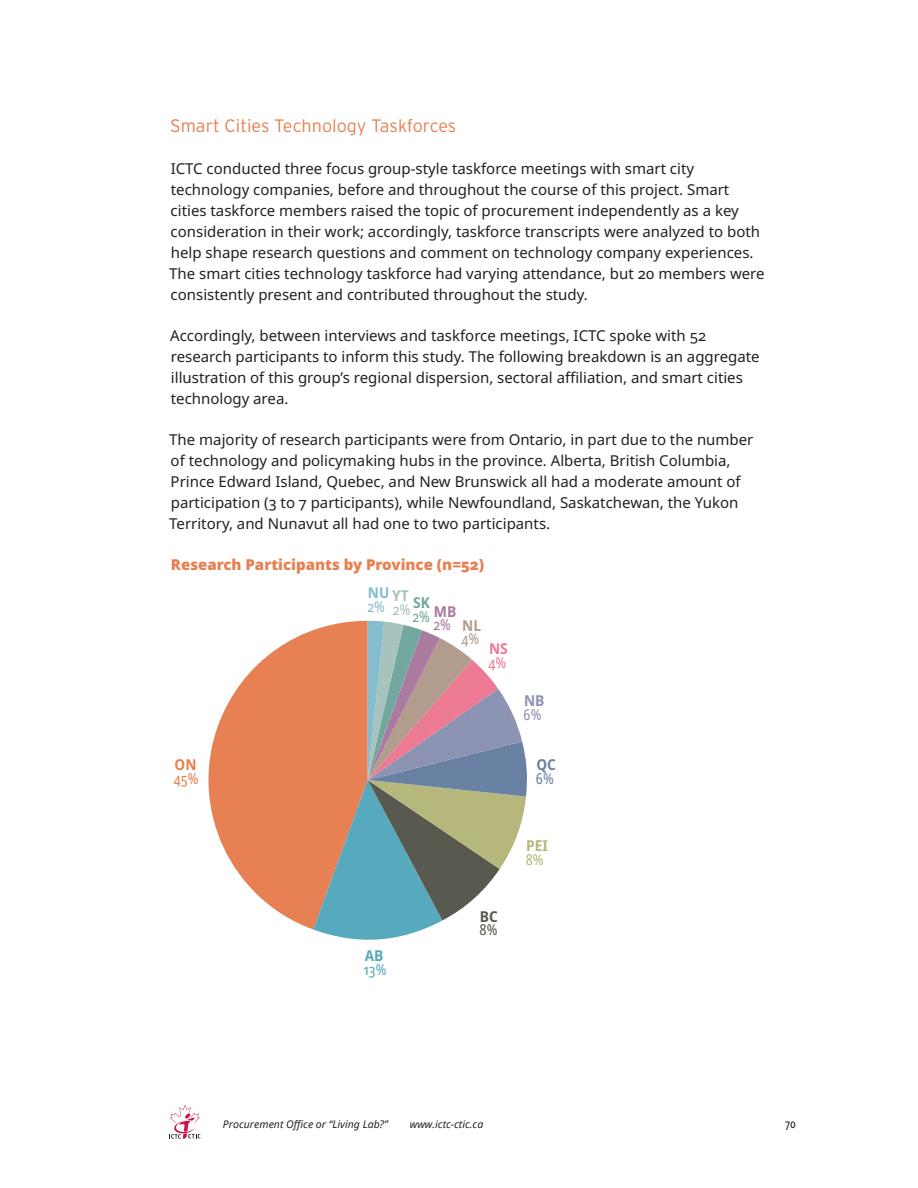
<style>
.page{position:relative;width:918px;height:1188px;background:#fff}
.page>*{position:absolute;margin:0;border:0;box-sizing:border-box;transform-origin:0 0}
.t1{font:300 18px "Interstate";color:#e78052}
.t2{font:15px/21px "Noto Sans";color:#231f20}
.t3{font:900 15px "Noto Sans";color:#e78052}
.t4{font:700 semi-condensed 15px/13.5px "Noto Sans";color:#a6c4bd}
.t5{font:condensed 15px/14.1px "Noto Sans";color:#ab7aa1;text-align:right}
.t6{font:condensed 15px "Noto Sans";color:#73a89f}
.t7{font:condensed 15px "Noto Sans";color:#57a9bd}
.t8{font:condensed 15px "Noto Sans";color:#e78052}
.t9{font:700 semi-condensed 15px "Noto Sans";color:#b6b77b}
.t10{font:700 semi-condensed 15px "Noto Sans";color:#86bdce}
.t11{font:condensed 15px "Noto Sans";color:#86bdce}
.t12{font:700 semi-condensed 15px "Noto Sans";color:#ec7a93}
.t13{font:condensed 15px "Noto Sans";color:#ec7a93}
.t14{font:700 semi-condensed 15px "Noto Sans";color:#6982a4}
.t15{font:condensed 15px "Noto Sans";color:#6982a4}
.t16{font:700 semi-condensed 15px "Noto Sans";color:#8c93b3}
.t17{font:condensed 15px "Noto Sans";color:#8c93b3}
.t18{font:700 semi-condensed 15px "Noto Sans";color:#585a4f}
.t19{font:condensed 15px "Noto Sans";color:#585a4f}
.t20{font:700 semi-condensed 15px "Noto Sans";color:#57a9bd}
.t21{font:700 semi-condensed 15px "Noto Sans";color:#e78052}
.t22{font:condensed 15px "Noto Sans";color:#b6b77b}
.t23{font:condensed 12px "Noto Sans";color:#231f20}
.t24{font:italic 10.5px "Noto Sans";color:#231f20}
.s1{font-weight:400;font-stretch:condensed}
.s2{font-weight:700;font-stretch:semi-condensed;color:#b19c8d}
.s3{color:#b19c8d}
</style>
<div class="page">
<svg style="left:169px;top:1105px;width:32px;height:34px"></svg>
<svg style="left:208px;top:630px;width:105px;height:300px;fill:#e78052"></svg>
<svg style="left:313px;top:621px;width:214px;height:319px"></svg>
<p class="t1" style="left:170px;top:116px;width:288px">Smart Cities Technology Taskforces</p>
<p class="t2" style="left:169px;top:158px;width:597px">ICTC conducted three focus group-style taskforce meetings with smart city technology companies, before and throughout the course of this project. Smart cities taskforce members raised the topic of procurement independently as a key consideration in their work; accordingly, taskforce transcripts were analyzed to both help shape research questions and comment on technology company experiences.<br>The smart cities technology taskforce had varying attendance, but 20 members were consistently present and contributed throughout the study.</p>
<p class="t2" style="left:170px;top:325px;width:591px">Accordingly, between interviews and taskforce meetings, ICTC spoke with 52 research participants to inform this study. The following breakdown is an aggregate illustration of this group’s regional dispersion, sectoral affiliation, and smart cities technology area.</p>
<p class="t2" style="left:169px;top:430px;width:586px">The majority of research participants were from Ontario, in part due to the number of technology and policymaking hubs in the province. Alberta, British Columbia, Prince Edward Island, Quebec, and New Brunswick all had a moderate amount of participation (3 to 7 participants), while Newfoundland, Saskatchewan, the Yukon Territory, and Nunavut all had one to two participants.</p>
<p class="t3" style="left:171px;top:554px;width:315px">Research Participants by Province (n=52)</p>
<p class="t10" style="left:368px;top:582px;width:23px">NU</p>
<p class="t11" style="left:367px;top:596px;width:19px">2%</p>
<p class="t4" style="left:392px;top:589px;width:39px">YT<br><span class="s1">2%</span> <sup>SK</sup></p>
<p class="t6" style="left:412px;top:606px;width:45px">2% <sup>MB</sup></p>
<p class="t5" style="left:433px;top:618px;width:49px">2% <span class="s2">NL<br></span><span class="s3">4%</span></p>
<p class="t12" style="left:489px;top:638px;width:20px">NS</p>
<p class="t13" style="left:488px;top:652px;width:19px">4%</p>
<p class="t21" style="left:175px;top:754px;width:23px">ON</p>
<p class="t8" style="left:174px;top:768px;width:26px">45%</p>
<p class="t20" style="left:365px;top:945px;width:20px">AB</p>
<p class="t7" style="left:364px;top:959px;width:24px">13%</p>
<p class="t18" style="left:480px;top:906px;width:19px">BC</p>
<p class="t19" style="left:480px;top:919px;width:19px">8%</p>
<p class="t16" style="left:524px;top:690px;width:22px">NB</p>
<p class="t17" style="left:524px;top:704px;width:19px">6%</p>
<p class="t14" style="left:536px;top:754px;width:21px">QC</p>
<p class="t15" style="left:536px;top:768px;width:19px">6%</p>
<p class="t9" style="left:526px;top:835px;width:23px">PEI</p>
<p class="t22" style="left:526px;top:849px;width:19px">8%</p>
<p class="t24" style="left:223px;top:1117px;width:167px">Procurement Office or “Living Lab?”</p>
<p class="t24" style="left:410px;top:1117px;width:75px">www.ictc-ctic.ca</p>
<p class="t23" style="left:785px;top:1116px;width:12px">70</p>
</div>
